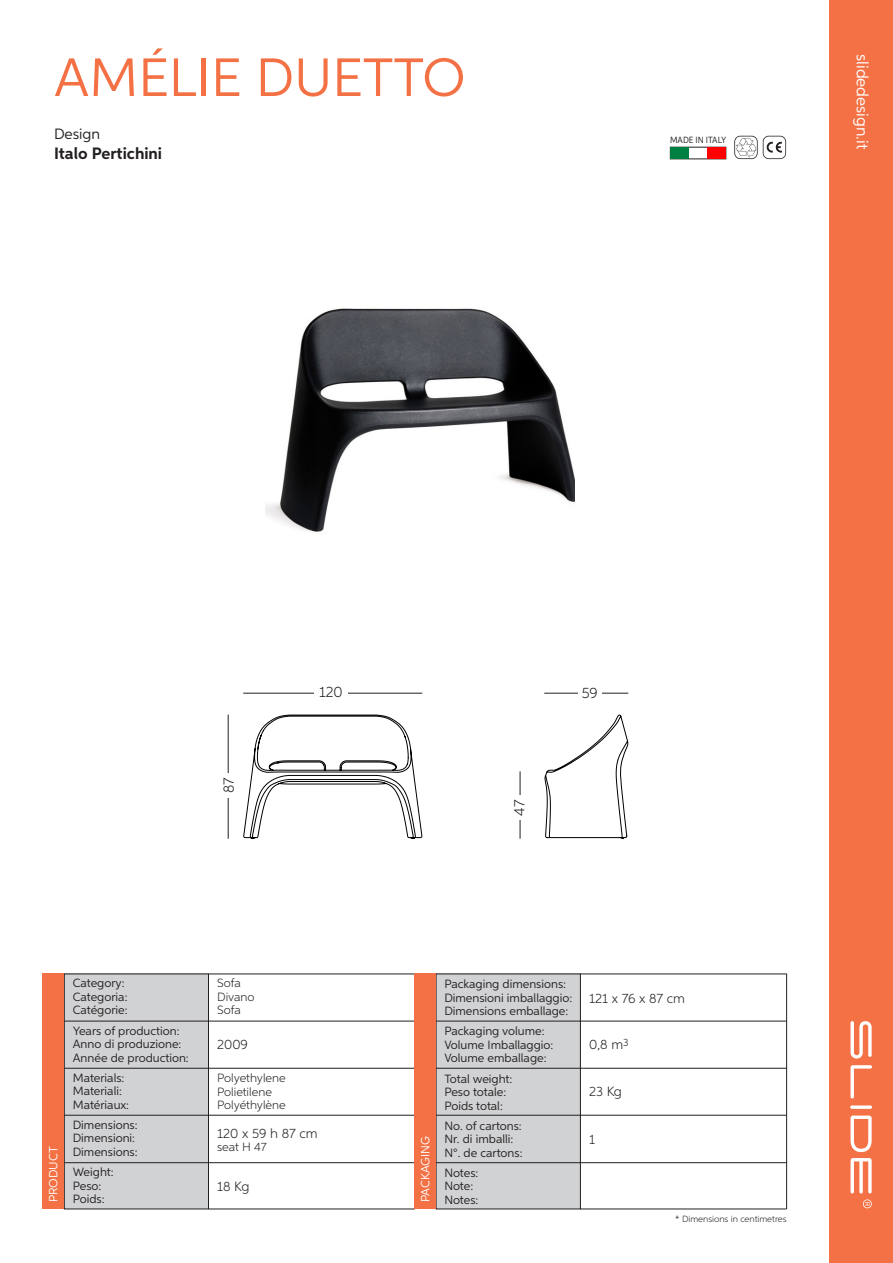
<style>
.page{position:relative;width:893px;height:1263px;background:#fff}
.page>*{position:absolute;margin:0;border:0;box-sizing:border-box;transform-origin:0 0}
.t1{font:54px "Aspira";color:#f37144}
.t2{font:700 16.5px "Aspira";color:#231f20}
.t3{font:16.5px "Aspira";color:#fff}
.t4{font:300 15px "Aspira";color:#231f20}
.t5{font:15px "Aspira";color:#231f20}
.t6{font:300 13.5px "Aspira";color:#231f20}
.t7{font:12px/13.5px "Aspira";color:#231f20}
.t8{font:300 12px/13.5px "Aspira";color:#231f20}
.t9{font:12px "Aspira";color:#fff}
.t10{font:300 9px "Aspira";color:#231f20}
.t11{font:9px "Aspira Nar";color:#231f20}
</style>
<div class="page">
<div style="left:829px;top:0;width:64px;height:1263px;background:#f37144"></div>
<svg style="left:863px;top:1199px;width:9px;height:9px"></svg>
<svg style="left:850px;top:1105px;width:22px;height:4px"></svg>
<svg style="left:850px;top:1115px;width:22px;height:37px"></svg>
<svg style="left:850px;top:1065px;width:22px;height:33px"></svg>
<svg style="left:850px;top:1158px;width:22px;height:35px"></svg>
<svg style="left:850px;top:1021px;width:22px;height:37px"></svg>
<svg style="left:734px;top:136px;width:52px;height:23px"></svg>
<div style="left:670px;top:147px;width:19px;height:12px;background:#008040"></div>
<div style="left:708px;top:147px;width:18px;height:12px;background:#fe0000"></div>
<div style="left:64px;top:974px;width:144px;height:235px;background:#d1d2d4"></div>
<div style="left:64px;top:974px;width:145px;height:235px;border:1px solid #231f20"></div>
<div style="left:436px;top:974px;width:144px;height:235px;background:#d1d2d4"></div>
<div style="left:436px;top:974px;width:145px;height:235px;border:1px solid #231f20"></div>
<hr style="left:64px;top:1021px;width:722px;height:1px;background:#231f20">
<hr style="left:209px;top:974px;width:206px;height:1px;background:#231f20">
<hr style="left:64px;top:1068px;width:723px;height:1px;background:#231f20">
<hr style="left:64px;top:1115px;width:722px;height:1px;background:#231f20">
<hr style="left:209px;top:1209px;width:206px;height:1px;background:#231f20">
<hr style="left:581px;top:1209px;width:205px;height:1px;background:#231f20">
<hr style="left:64px;top:1162px;width:723px;height:1px;background:#231f20">
<hr style="left:581px;top:974px;width:206px;height:1px;background:#231f20">
<hr style="left:786px;top:974px;width:1px;height:235px;background:#231f20">
<div style="left:43px;top:974px;width:21px;height:235px;background:#f37144"></div>
<div style="left:415px;top:974px;width:21px;height:235px;background:#f37144"></div>
<img style="left:266px;top:308px;width:308px;height:224px">
<hr style="left:228px;top:715px;width:1px;height:124px;background:#231f20">
<div style="left:213px;top:773px;width:30px;height:23px;background:#fff"></div>
<hr style="left:243px;top:693px;width:179px;height:1px;background:#231f20">
<hr style="left:544px;top:693px;width:84px;height:1px;background:#231f20">
<svg style="left:244px;top:714px;width:385px;height:125px"></svg>
<div style="left:314px;top:685px;width:34px;height:15px;background:#fff"></div>
<div style="left:222px;top:774px;width:14px;height:23px;background:#fff"></div>
<div style="left:578px;top:686px;width:23px;height:17px;background:#fff"></div>
<div style="left:513px;top:796px;width:16px;height:23px;background:#fff"></div>
<p class="t1" style="left:54px;top:45px;width:413px">AMÉLIE DUETTO</p>
<p class="t5" style="left:54px;top:125px;width:48px">Design</p>
<p class="t2" style="left:54px;top:143px;width:110px">Italo Pertichini</p>
<p class="t11" style="left:670px;top:134px;width:58px">MADE IN ITALY</p>
<h2 class="t3" style="left:872px;top:54px;width:97px;rotate:90deg">slidedesign.it</h2>
<p class="t4" style="left:220px;top:793px;width:17px;rotate:-90deg">87</p>
<p class="t4" style="left:319px;top:683px;width:25px">120</p>
<p class="t7" style="left:73px;top:976px;width:56px">Category:<br>Categoria:<br>Catégorie:</p>
<p class="t7" style="left:73px;top:1024px;width:118px">Years of production:<br>Anno di produzione:<br>Année de production:</p>
<p class="t8" style="left:217px;top:976px;width:25px">Sofa</p>
<p class="t8" style="left:217px;top:990px;width:39px">Divano</p>
<p class="t8" style="left:217px;top:1003px;width:25px">Sofa</p>
<p class="t6" style="left:217px;top:1036px;width:32px">2009</p>
<p class="t4" style="left:510px;top:816px;width:17px;rotate:-90deg">47</p>
<p class="t4" style="left:582px;top:684px;width:18px">59</p>
<p class="t7" style="left:444px;top:977px;width:129px">Packaging dimensions:<br>Dimensioni imballaggio:<br>Dimensions emballage:</p>
<p class="t7" style="left:444px;top:1024px;width:111px">Packaging volume:<br>Volume Imballaggio:<br>Volume emballage:</p>
<p class="t6" style="left:589px;top:990px;width:97px">121 x 76 x 87 cm</p>
<p class="t6" style="left:589px;top:1036px;width:41px">0,8 m<sup>3</sup></p>
<p class="t7" style="left:73px;top:1071px;width:58px">Materials:<br>Materiali:<br>Matériaux:</p>
<p class="t7" style="left:73px;top:1118px;width:66px">Dimensions:<br>Dimensioni:<br>Dimensions:</p>
<p class="t8" style="left:217px;top:1071px;width:70px">Polyethylene<br>Polietilene<br>Polyéthylène</p>
<p class="t7" style="left:444px;top:1072px;width:70px">Total weight:<br>Peso totale:<br>Poids total:</p>
<p class="t7" style="left:444px;top:1118px;width:80px">No. of cartons:<br>Nr. di imballi:<br>N°. de cartons:</p>
<p class="t7" style="left:444px;top:1165px;width:36px">Notes:<br>Note:<br>Notes:</p>
<p class="t6" style="left:589px;top:1083px;width:34px">23 Kg</p>
<p class="t6" style="left:217px;top:1125px;width:102px">120 x 59 h 87 cm</p>
<p class="t8" style="left:217px;top:1140px;width:51px">seat H 47</p>
<p class="t9" style="left:46px;top:1202px;width:57px;rotate:-90deg">PRODUCT</p>
<p class="t9" style="left:418px;top:1202px;width:68px;rotate:-90deg">PACKAGING</p>
<p class="t6" style="left:589px;top:1131px;width:7px">1</p>
<p class="t7" style="left:73px;top:1165px;width:42px">Weight:<br>Peso:<br>Poids:</p>
<p class="t6" style="left:217px;top:1178px;width:34px">18 Kg</p>
<p class="t10" style="left:675px;top:1213px;width:113px">* Dimensions in centimetres</p>
</div>
